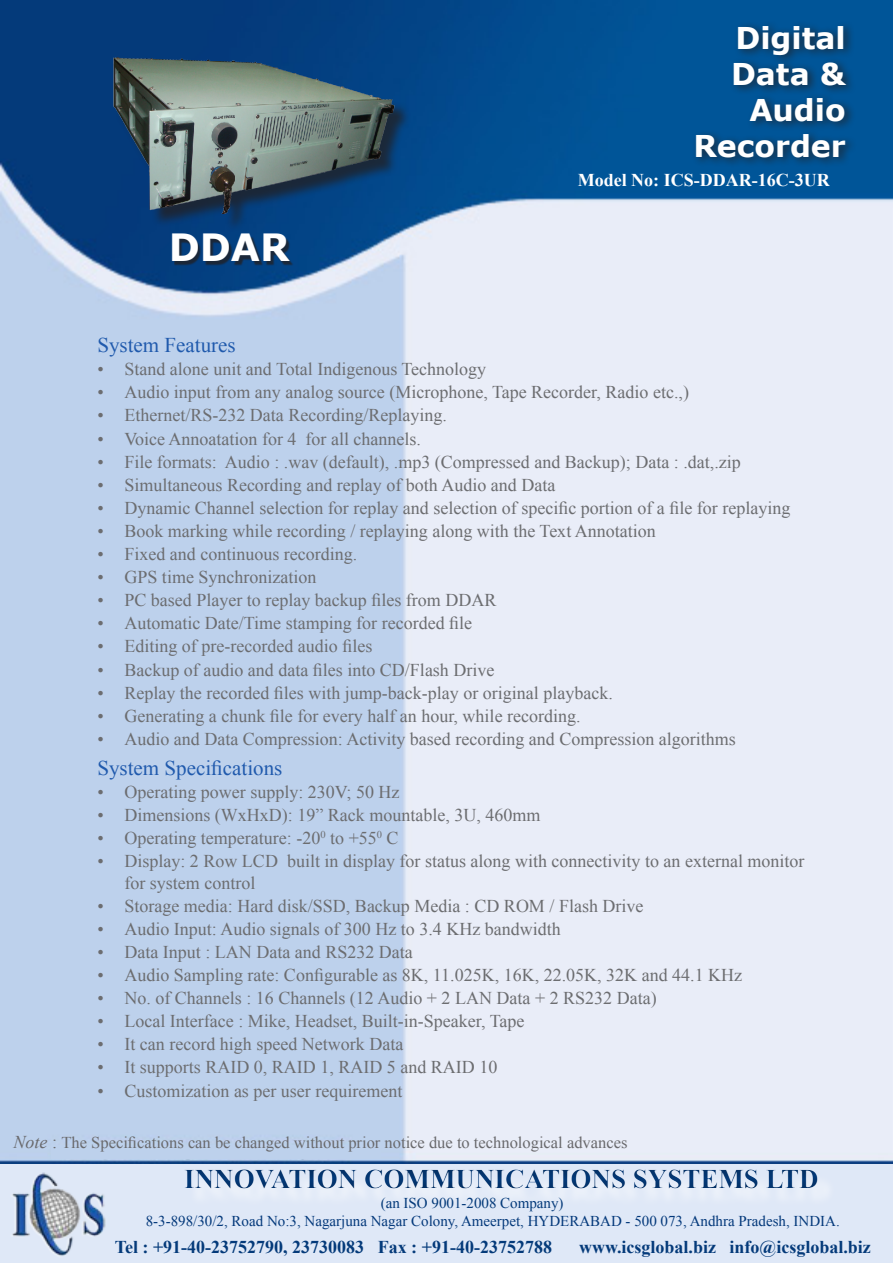
<style>
.page{position:relative;width:893px;height:1263px;background:#fff}
.page>*{position:absolute;margin:0;border:0;box-sizing:border-box;transform-origin:0 0}
.t1{font:700 37.5px "Verdana";color:#fff}
.t2{font:700 30px "Verdana";color:#fff}
.t3{font:700 27px "Times New Roman";color:#043a7a}
.t4{font:21px "Times New Roman";color:#205aad}
.t5{font:18px/21.6px "Times New Roman";color:#6c6d70}
.t6{font:700 18px "Times New Roman";color:#043a7a}
.t7{font:700 18px "Times New Roman";color:#fff}
.t8{font:16.5px "Times New Roman";color:#69696c}
.t9{font:15px "Times New Roman";color:#04397b}
.t10{font:15px "Times New Roman";color:#043a7a}
.s1{font-style:italic;font-size:18px}
.s2{font-size:18px}
</style>
<div class="page">
<img style="left:0;top:0;width:893px;height:1263px">
<div style="left:51px;top:1145px;width:330px;height:14px;background:#bdd1ec"></div>
<div style="left:1px;top:1165px;width:892px;height:98px;background:#dfe8f7"></div>
<img style="left:12px;top:1172px;width:94px;height:84px">
<div style="left:171px;top:1160px;width:661px;height:38px;background:#231f20;opacity:.5"></div>
<div style="left:174px;top:236px;width:120px;height:30px;background:#231f20;opacity:.75"></div>
<div style="left:691px;top:21px;width:165px;height:148px;background:#231f20;opacity:.75"></div>
<div style="left:116px;top:59px;width:295px;height:173px;background:#231f20;opacity:.75"></div>
<img style="left:103px;top:57px;width:297px;height:157px">
<p class="t2" style="left:735px;top:19px;width:112px">Digital</p>
<p class="t2" style="left:731px;top:55px;width:116px">Data &amp;</p>
<p class="t2" style="left:749px;top:91px;width:98px">Audio</p>
<p class="t2" style="left:693px;top:127px;width:154px">Recorder</p>
<p class="t1" style="left:169px;top:224px;width:122px">DDAR</p>
<p class="t7" style="left:578px;top:168px;width:253px">Model No: ICS-DDAR-16C-3UR</p>
<p class="t4" style="left:97px;top:331px;width:140px">System Features</p>
<p class="t5" style="left:97px;top:358px;width:390px">• Stand alone unit and Total Indigenous Technology</p>
<p class="t5" style="left:97px;top:381px;width:593px">• Audio input from any analog source (Microphone, Tape Recorder, Radio etc.,)</p>
<p class="t5" style="left:97px;top:404px;width:351px">• Ethernet/RS-232 Data Recording/Replaying.</p>
<p class="t5" style="left:97px;top:427px;width:325px">• Voice Annoatation for 4 for all channels.</p>
<p class="t5" style="left:97px;top:450px;width:645px">• File formats: Audio : .wav (default), .mp3 (Compressed and Backup); Data : .dat,.zip</p>
<p class="t5" style="left:97px;top:474px;width:459px">• Simultaneous Recording and replay of both Audio and Data</p>
<p class="t5" style="left:97px;top:497px;width:694px">• Dynamic Channel selection for replay and selection of specific portion of a file for replaying</p>
<p class="t5" style="left:97px;top:520px;width:560px">• Book marking while recording / replaying along with the Text Annotation</p>
<p class="t5" style="left:97px;top:543px;width:261px">• Fixed and continuous recording.</p>
<p class="t5" style="left:97px;top:566px;width:221px">• GPS time Synchronization</p>
<p class="t5" style="left:97px;top:589px;width:400px">• PC based Player to replay backup files from DDAR</p>
<p class="t5" style="left:97px;top:612px;width:376px">• Automatic Date/Time stamping for recorded file</p>
<p class="t5" style="left:97px;top:635px;width:276px">• Editing of pre-recorded audio files</p>
<p class="t5" style="left:97px;top:658px;width:398px">• Backup of audio and data files into CD/Flash Drive</p>
<p class="t5" style="left:97px;top:681px;width:517px">• Replay the recorded files with jump-back-play or original playback.</p>
<p class="t5" style="left:97px;top:705px;width:485px">• Generating a chunk file for every half an hour, while recording.</p>
<p class="t5" style="left:97px;top:728px;width:640px">• Audio and Data Compression: Activity based recording and Compression algorithms</p>
<p class="t4" style="left:97px;top:753px;width:186px">System Specifications</p>
<p class="t5" style="left:97px;top:780px;width:304px">• Operating power supply: 230V; 50 Hz</p>
<p class="t5" style="left:97px;top:804px;width:444px">• Dimensions (WxHxD): 19” Rack mountable, 3U, 460mm</p>
<p class="t5" style="left:97px;top:827px;width:303px">• Operating temperature: -20<sup>0</sup> to +55<sup>0</sup> C</p>
<p class="t5" style="left:124px;top:850px;width:681px;text-indent:-27px">• Display: 2 Row LCD built in display for status along with connectivity to an external monitor for system control</p>
<p class="t5" style="left:97px;top:894px;width:547px">• Storage media: Hard disk/SSD, Backup Media : CD ROM / Flash Drive</p>
<p class="t5" style="left:97px;top:918px;width:465px">• Audio Input: Audio signals of 300 Hz to 3.4 KHz bandwidth</p>
<p class="t5" style="left:97px;top:941px;width:317px">• Data Input : LAN Data and RS232 Data</p>
<p class="t5" style="left:97px;top:964px;width:646px">• Audio Sampling rate: Configurable as 8K, 11.025K, 16K, 22.05K, 32K and 44.1 KHz</p>
<p class="t5" style="left:97px;top:987px;width:561px">• No. of Channels : 16 Channels (12 Audio + 2 LAN Data + 2 RS232 Data)</p>
<p class="t5" style="left:97px;top:1010px;width:429px">• Local Interface : Mike, Headset, Built-in-Speaker, Tape</p>
<p class="t5" style="left:97px;top:1033px;width:307px">• It can record high speed Network Data</p>
<p class="t5" style="left:97px;top:1056px;width:401px">• It supports RAID 0, RAID 1, RAID 5 and RAID 10</p>
<p class="t5" style="left:97px;top:1079px;width:306px">• Customization as per user requirement</p>
<p class="t8" style="left:14px;top:1131px;width:615px"><span class="s1">Note</span> <span class="s2">:</span> The Specifications can be changed without prior notice due to technological advances</p>
<h3 class="t3" style="left:184px;top:1161px;width:636px">INNOVATION COMMUNICATIONS SYSTEMS LTD</h3>
<p class="t10" style="left:381px;top:1193px;width:184px">(an ISO 9001-2008 Company)</p>
<p class="t9" style="left:146px;top:1211px;width:695px">8-3-898/30/2, Road No:3, Nagarjuna Nagar Colony, Ameerpet, HYDERABAD - 500 073, Andhra Pradesh, INDIA.</p>
<p class="t6" style="left:115px;top:1234px;width:439px">Tel : +91-40-23752790, 23730083 Fax : +91-40-23752788</p>
<p class="t6" style="left:579px;top:1234px;width:293px">www.icsglobal.biz info@icsglobal.biz</p>
</div>
